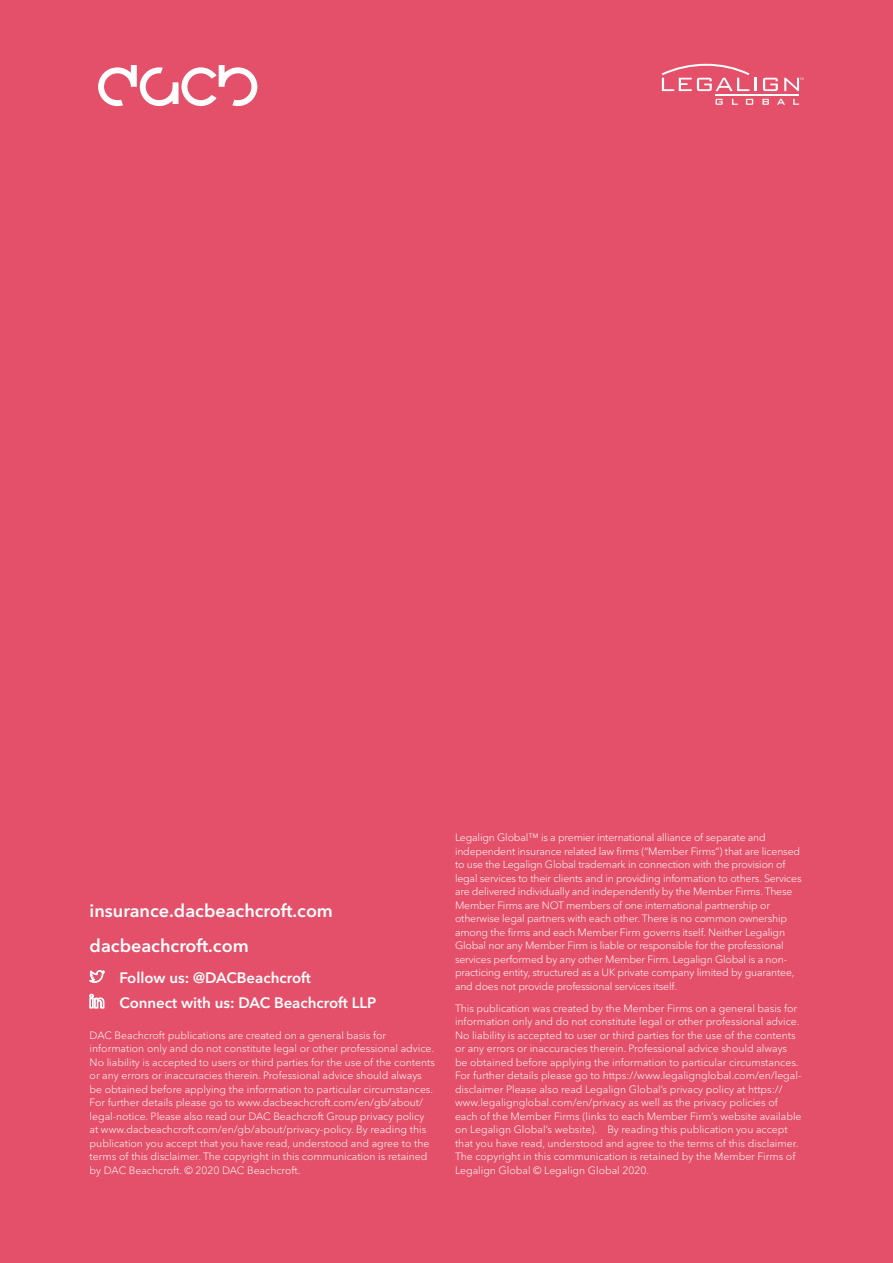
<style>
.page{position:relative;width:893px;height:1263px;background:#e45069}
.page>*{position:absolute;margin:0;border:0;box-sizing:border-box;transform-origin:0 0}
.t1{font:600 18px/34.3px "Avenir Next LT Pro";color:#fff}
.t2{font:600 15px/25.5px "Avenir Next LT Pro";color:#fff}
.t3{font:300 10.5px/13.5px "Avenir Next LT Pro";color:#fff}
</style>
<div class="page">
<svg style="left:98px;top:65px;width:159px;height:41px"></svg>
<svg style="left:89px;top:970px;width:16px;height:13px"></svg>
<svg style="left:90px;top:994px;width:14px;height:14px"></svg>
<svg style="left:763px;top:78px;width:15px;height:13px"></svg>
<hr style="left:716px;top:94px;width:83px;height:2px;background:#fff">
<svg style="left:662px;top:64px;width:94px;height:27px"></svg>
<svg style="left:716px;top:99px;width:7px;height:6px"></svg>
<svg style="left:732px;top:99px;width:6px;height:6px"></svg>
<svg style="left:746px;top:99px;width:7px;height:6px"></svg>
<svg style="left:762px;top:99px;width:7px;height:6px"></svg>
<svg style="left:777px;top:99px;width:8px;height:6px"></svg>
<svg style="left:793px;top:99px;width:6px;height:6px"></svg>
<svg style="left:784px;top:78px;width:20px;height:13px"></svg>
<h1 class="t1" style="left:90px;top:894px;width:245px">insurance.dacbeachcroft.com dacbeachcroft.com</h1>
<h2 class="t2" style="left:119px;top:964px;width:258px">Follow us: @DACBeachcroft<br>Connect with us: DAC Beachcroft LLP</h2>
<p class="t3" style="left:90px;top:1028px;width:347px">DAC Beachcroft publications are created on a general basis for information only and do not constitute legal or other professional advice.<br>No liability is accepted to users or third parties for the use of the contents or any errors or inaccuracies therein. Professional advice should always be obtained before applying the information to particular circumstances.<br>For further details please go to www.dacbeachcroft.com/en/gb/about/ legal-notice. Please also read our DAC Beachcroft Group privacy policy at www.dacbeachcroft.com/en/gb/about/privacy-policy. By reading this publication you accept that you have read, understood and agree to the terms of this disclaimer. The copyright in this communication is retained by DAC Beachcroft. © 2020 DAC Beachcroft.</p>
<p class="t3" style="left:455px;top:831px;width:348px">Legalign Global™ is a premier international alliance of separate and independent insurance related law firms (“Member Firms”) that are licensed to use the Legalign Global trademark in connection with the provision of legal services to their clients and in providing information to others. Services are delivered individually and independently by the Member Firms. These Member Firms are NOT members of one international partnership or otherwise legal partners with each other. There is no common ownership among the firms and each Member Firm governs itself. Neither Legalign Global nor any Member Firm is liable or responsible for the professional services performed by any other Member Firm. Legalign Global is a non&shy;practicing entity, structured as a UK private company limited by guarantee, and does not provide professional services itself.</p>
<p class="t3" style="left:455px;top:1001px;width:348px">This publication was created by the Member Firms on a general basis for information only and do not constitute legal or other professional advice.<br>No liability is accepted to user or third parties for the use of the contents or any errors or inaccuracies therein. Professional advice should always be obtained before applying the information to particular circumstances.<br>For further details please go to https://www.legalignglobal.com/en/legal&shy;disclaimer Please also read Legalign Global’s privacy policy at https:// www.legalignglobal.com/en/privacy as well as the privacy policies of each of the Member Firms (links to each Member Firm’s website available on Legalign Global’s website). By reading this publication you accept that you have read, understood and agree to the terms of this disclaimer.<br>The copyright in this communication is retained by the Member Firms of Legalign Global © Legalign Global 2020.</p>
</div>
